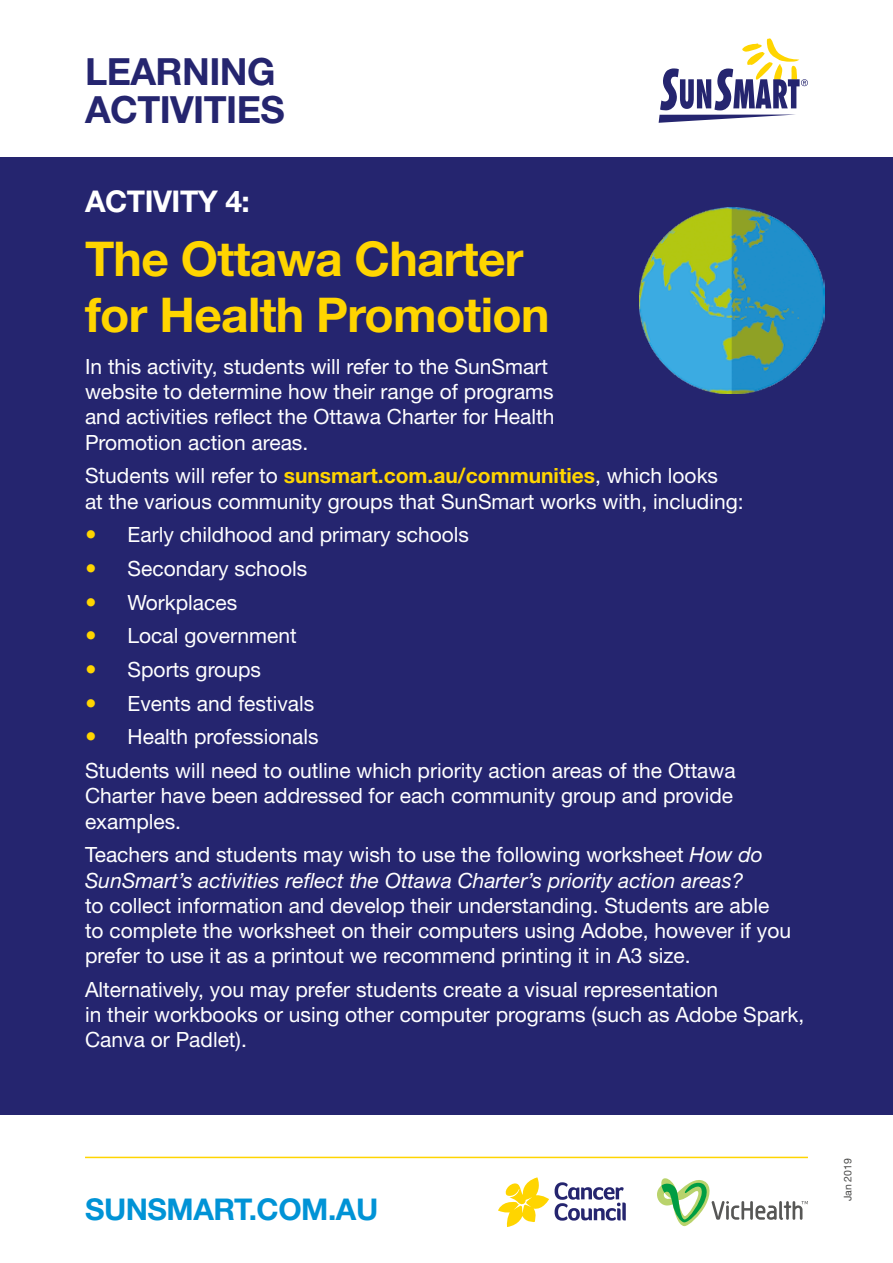
<style>
.page{position:relative;width:893px;height:1263px;background:#fff}
.page>*{position:absolute;margin:0;border:0;box-sizing:border-box;transform-origin:0 0}
.t1{font:700 48px/55.5px "Helvetica Neue LT Std";letter-spacing:-.015em;color:#ffd500}
.t2{font:700 37.5px/37.5px "Helvetica Neue LT Std";letter-spacing:-.015em;color:#25256f}
.t3{font:700 30px "Helvetica Neue LT Std";letter-spacing:-.015em;color:#0093d6}
.t4{font:700 30px "Helvetica Neue LT Std";letter-spacing:-.015em;color:#fff}
.t5{font:21px/25.2px "Helvetica Neue LT Std";color:#fff}
.t6{font:italic 21px/25.2px "Helvetica Neue LT Std";color:#fff}
.t7{font:10.5px "Helvetica Neue LT Std";color:#4a4a49}
.s1{font-weight:700;color:#ffd500}
.s2{font-style:normal}
</style>
<div class="page">
<hr style="left:85px;top:1157px;width:723px;height:1px;background:#ffd500">
<svg style="left:659px;top:38px;width:149px;height:85px"></svg>
<svg style="left:498px;top:1177px;width:51px;height:50px"></svg>
<svg style="left:555px;top:1182px;width:71px;height:39px"></svg>
<svg style="left:657px;top:1178px;width:151px;height:48px"></svg>
<div style="left:0;top:157px;width:893px;height:957px;background:#25256f"></div>
<img style="left:639px;top:208px;width:186px;height:186px">
<h2 class="t2" style="left:85px;top:52px;width:201px">LEARNING<br>ACTIVITIES</h2>
<h3 class="t4" style="left:85px;top:183px;width:166px">ACTIVITY 4:</h3>
<h1 class="t1" style="left:85px;top:230px;width:466px">The Ottawa Charter for Health Promotion</h1>
<p class="t5" style="left:85px;top:354px;width:471px">In this activity, students will refer to the SunSmart website to determine how their range of programs and activities reflect the Ottawa Charter for Health Promotion action areas.</p>
<p class="t5" style="left:85px;top:463px;width:660px">Students will refer to <span class="s1">sunsmart.com.au/communities</span>, which looks<br>at the various community groups that SunSmart works with, including:</p>
<p class="t5" style="left:128px;top:522px;width:343px">Early childhood and primary schools</p>
<p class="t5" style="left:128px;top:556px;width:181px">Secondary schools</p>
<p class="t5" style="left:128px;top:589px;width:111px">Workplaces</p>
<p class="t5" style="left:128px;top:623px;width:171px">Local government</p>
<p class="t5" style="left:128px;top:657px;width:135px">Sports groups</p>
<p class="t5" style="left:128px;top:690px;width:188px">Events and festivals</p>
<p class="t5" style="left:128px;top:724px;width:192px">Health professionals</p>
<p class="t5" style="left:85px;top:758px;width:652px">Students will need to outline which priority action areas of the Ottawa</p>
<p class="t5" style="left:85px;top:783px;width:650px">Charter have been addressed for each community group and provide examples.</p>
<p class="t6" style="left:85px;top:842px;width:679px"><span class="s2">Teachers and students may wish to use the following worksheet</span> How do<br>SunSmart’s activities reflect the Ottawa Charter’s priority action areas?</p>
<p class="t5" style="left:85px;top:892px;width:707px">to collect information and develop their understanding. Students are able to complete the worksheet on their computers using Adobe, however if you prefer to use it as a printout we recommend printing it in A3 size.</p>
<p class="t5" style="left:85px;top:976px;width:721px">Alternatively, you may prefer students create a visual representation<br>in their workbooks or using other computer programs (such as Adobe Spark,<br>Canva or Padlet).</p>
<h3 class="t3" style="left:85px;top:1191px;width:295px">SUNSMART.COM.AU</h3>
<p class="t7" style="left:841px;top:1201px;width:45px;rotate:-90deg">Jan 2019</p>
</div>
